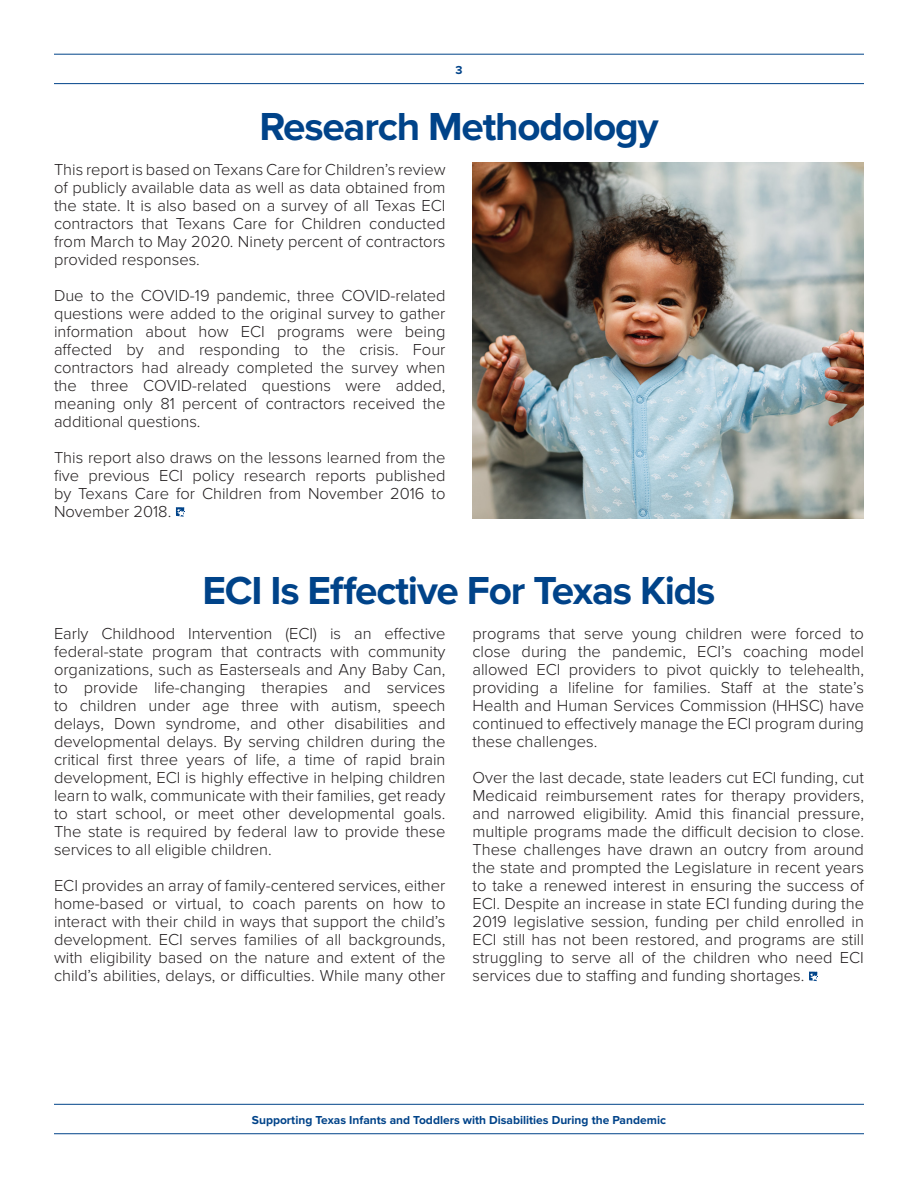
<style>
.page{position:relative;width:918px;height:1188px;background:#fff}
.page>*{position:absolute;margin:0;border:0;box-sizing:border-box;transform-origin:0 0}
.t1{font:700 40.5px "Proxima Nova";letter-spacing:-.03em;color:#004389}
.Normal_Text{font:300 16.5px/18px "Proxima Nova";color:#231f20;text-align:justify}
.t2{font:700 12px "Proxima Nova";color:#004389}
</style>
<div class="page">
<hr style="left:54px;top:54px;width:810px;height:1px;background:#004389">
<hr style="left:54px;top:1104px;width:810px;height:1px;background:#004389">
<hr style="left:54px;top:83px;width:810px;height:1px;background:#004389">
<hr style="left:54px;top:1133px;width:810px;height:1px;background:#004389">
<svg style="left:176px;top:507px;width:9px;height:10px"></svg>
<svg style="left:809px;top:972px;width:9px;height:9px"></svg>
<img style="left:472px;top:162px;width:392px;height:356px">
<p class="t2" style="left:455px;top:63px;width:9px">3</p>
<h1 class="t1" style="left:260px;top:103px;width:400px">Research Methodology</h1>
<p class="Normal_Text" style="left:54px;top:161px;width:393px">This report is based on Texans Care for Children’s review of publicly available data as well as data obtained from the state. It is also based on a survey of all Texas ECI contractors that Texans Care for Children conducted from March to May 2020. Ninety percent of contractors provided responses.</p>
<p class="Normal_Text" style="left:54px;top:287px;width:393px">Due to the COVID-19 pandemic, three COVID-related questions were added to the original survey to gather information about how ECI programs were being affected by and responding to the crisis. Four contractors had already completed the survey when the three COVID-related questions were added, meaning only 81 percent of contractors received the additional questions.</p>
<p class="Normal_Text" style="left:54px;top:449px;width:393px">This report also draws on the lessons learned from the five previous ECI policy research reports published by Texans Care for Children from November 2016 to November 2018.</p>
<h1 class="t1" style="left:202px;top:568px;width:515px">ECI Is Effective For Texas Kids</h1>
<p class="Normal_Text" style="left:54px;top:625px;width:393px">Early Childhood Intervention (ECI) is an effective federal-state program that contracts with community organizations, such as Easterseals and Any Baby Can, to provide life-changing therapies and services to children under age three with autism, speech delays, Down syndrome, and other disabilities and developmental delays. By serving children during the critical first three years of life, a time of rapid brain development, ECI is highly effective in helping children learn to walk, communicate with their families, get ready to start school, or meet other developmental goals.<br>The state is required by federal law to provide these services to all eligible children.</p>
<p class="Normal_Text" style="left:54px;top:877px;width:393px">ECI provides an array of family-centered services, either home-based or virtual, to coach parents on how to interact with their child in ways that support the child’s development. ECI serves families of all backgrounds, with eligibility based on the nature and extent of the child’s abilities, delays, or difficulties. While many other</p>
<p class="Normal_Text" style="left:472px;top:625px;width:393px">programs that serve young children were forced to close during the pandemic, ECI’s coaching model allowed ECI providers to pivot quickly to telehealth, providing a lifeline for families. Staff at the state’s Health and Human Services Commission (HHSC) have continued to effectively manage the ECI program during these challenges.</p>
<p class="Normal_Text" style="left:472px;top:769px;width:393px">Over the last decade, state leaders cut ECI funding, cut Medicaid reimbursement rates for therapy providers, and narrowed eligibility. Amid this financial pressure, multiple programs made the difficult decision to close.<br>These challenges have drawn an outcry from around the state and prompted the Legislature in recent years to take a renewed interest in ensuring the success of ECI. Despite an increase in state ECI funding during the 2019 legislative session, funding per child enrolled in ECI still has not been restored, and programs are still struggling to serve all of the children who need ECI services due to staffing and funding shortages.</p>
<p class="t2" style="left:252px;top:1113px;width:416px">Supporting Texas Infants and Toddlers with Disabilities During the Pandemic</p>
</div>
